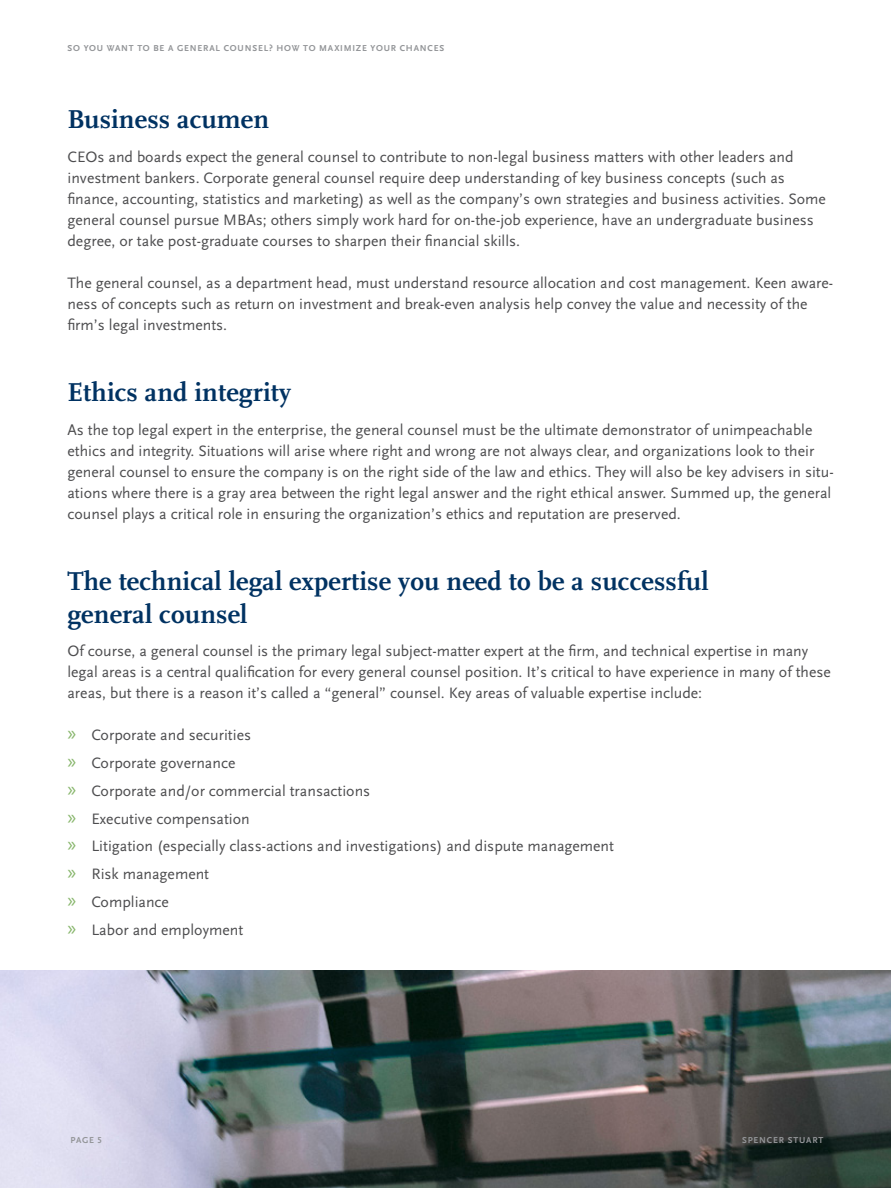
<style>
.page{position:relative;width:891px;height:1188px;background:#fff}
.page>*{position:absolute;margin:0;border:0;box-sizing:border-box;transform-origin:0 0}
.t1{font:700 27px/32.4px "Scala Pro";letter-spacing:.005em;color:#003262}
.t2{font:15.75px/21px "Scala Sans Pro";color:#4d4d4f}
.t3{font:700 9px "Scala Sans Pro";letter-spacing:.09em;color:#939598}
.s1{font-family:"Myriad Pro";font-size:21px;color:#86b56a}
</style>
<div class="page">
<img style="left:0;top:970px;width:891px;height:218px">
<p class="t3" style="left:68px;top:43px;width:378px">SO YOU WANT TO BE A GENERAL COUNSEL? HOW TO MAXIM IZE YOUR CHANCES</p>
<h1 class="t1" style="left:68px;top:103px;width:203px">Business acumen</h1>
<p class="t2" style="left:68px;top:146px;width:760px">CEOs and boards expect the general counsel to contribute to non-legal business matters with other leaders and investment bankers. Corporate general counsel require deep understanding of key business concepts (such as finance, accounting, statistics and marketing) as well as the company’s own strategies and business activities. Some general counsel pursue MBAs; others simply work hard for on-the-job experience, have an undergraduate business degree, or take post-graduate courses to sharpen their financial skills.</p>
<p class="t2" style="left:68px;top:272px;width:767px">The general counsel, as a department head, must understand resource allocation and cost management. Keen aware&shy;ness of concepts such as return on investment and break-even analysis help convey the value and necessity of the firm’s legal investments.</p>
<h1 class="t1" style="left:68px;top:376px;width:225px">Ethics and integrity</h1>
<p class="t2" style="left:68px;top:419px;width:768px">As the top legal expert in the enterprise, the general counsel must be the ultimate demonstrator of unimpeachable ethics and integrity. Situations will arise where right and wrong are not always clear, and organizations look to their general counsel to ensure the company is on the right side of the law and ethics. They will also be key advisers in situ&shy;ations where there is a gray area between the right legal answer and the right ethical answer. Summed up, the general counsel plays a critical role in ensuring the organization’s ethics and reputation are preserved.</p>
<h1 class="t1" style="left:68px;top:565px;width:643px">The technical legal expertise you need to be a successful general counsel</h1>
<p class="t2" style="left:68px;top:641px;width:765px">Of course, a general counsel is the primary legal subject-matter expert at the firm, and technical expertise in many legal areas is a central qualification for every general counsel position. It’s critical to have experience in many of these areas, but there is a reason it’s called a “general” counsel. Key areas of valuable expertise include:</p>
<p class="t2" style="left:67px;top:721px;width:548px;line-height:27.8px"><span class="s1">»</span> Corporate and securities<br><span class="s1">»</span> Corporate governance<br><span class="s1">»</span> Corporate and/or commercial transactions<br><span class="s1">»</span> Executive compensation<br><span class="s1">»</span> Litigation (especially class-actions and investigations) and dispute management <span class="s1">»</span> Risk management<br><span class="s1">»</span> Compliance<br><span class="s1">»</span> Labor and employment</p>
<p class="t3" style="left:70px;top:1135px;width:33px">PAGE 5</p>
<p class="t3" style="left:742px;top:1135px;width:59px">SPENCER STUART</p>
</div>
